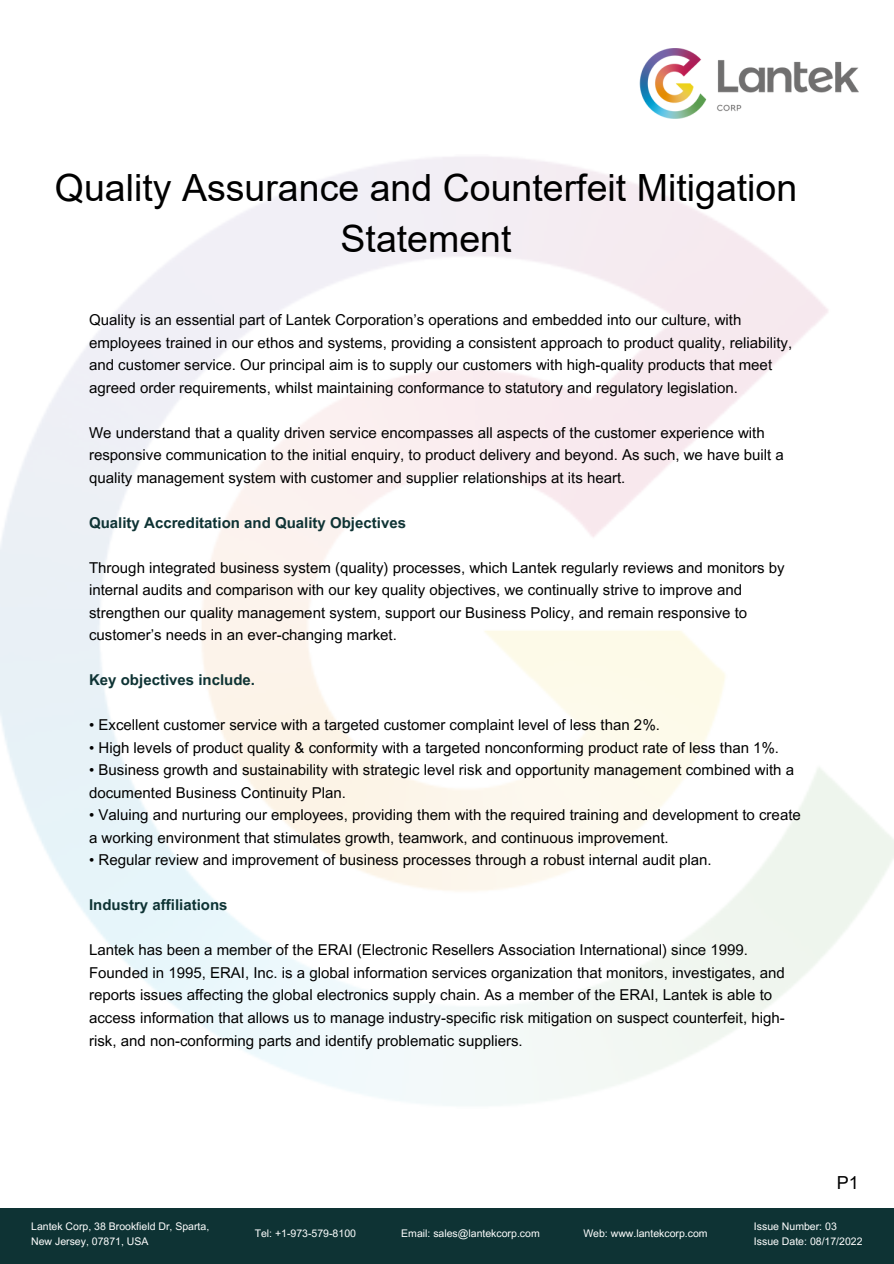
<style>
.page{position:relative;width:894px;height:1264px;background:#fff}
.page>*{position:absolute;margin:0;border:0;box-sizing:border-box;transform-origin:0 0}
.t1{font:37.5px/51.8px "Arial";color:#000;text-align:center}
.t2{font:18px "Arial";color:#000}
.t3{font:15px/22.5px "Arial MT Pro";color:#000}
.t4{font:700 15px "Arial MT Pro";color:#0e3334}
.t5{font:10.5px/14.7px "Arial MT Pro";color:#fff}
</style>
<div class="page">
<img style="left:639px;top:49px;width:219px;height:69px">
<div style="left:0;top:1207px;width:893px;height:56px;background:#0e3334"></div>
<p class="t1" style="left:55px;top:162px;width:743px">Quality Assurance and Counterfeit Mitigation<br>Statement</p>
<p class="t3" style="left:89px;top:310px;width:704px">Quality is an essential part of Lantek Corporation’s operations and embedded into our culture, with employees trained in our ethos and systems, providing a consistent approach to product quality, reliability, and customer service. Our principal aim is to supply our customers with high-quality products that meet agreed order requirements, whilst maintaining conformance to statutory and regulatory legislation.</p>
<p class="t3" style="left:89px;top:423px;width:696px">We understand that a quality driven service encompasses all aspects of the customer experience with responsive communication to the initial enquiry, to product delivery and beyond. As such, we have built a quality management system with customer and supplier relationships at its heart.</p>
<h1 class="t4" style="left:89px;top:517px;width:318px">Quality Accreditation and Quality Objectives</h1>
<h4 class="t3" style="left:89px;top:558px;width:696px">Through integrated business system (quality) processes, which Lantek regularly reviews and monitors by internal audits and comparison with our key quality objectives, we continually strive to improve and strengthen our quality management system, support our Business Policy, and remain responsive to customer’s needs in an ever-changing market.</h4>
<h4 class="t4" style="left:89px;top:674px;width:167px">Key objectives include.</h4>
<h3 class="t3" style="left:89px;top:715px;width:572px">• Excellent customer service with a targeted customer complaint level of less than 2%.</h3>
<h3 class="t3" style="left:89px;top:738px;width:691px">• High levels of product quality &amp; conformity with a targeted nonconforming product rate of less than 1%.</h3>
<h3 class="t3" style="left:89px;top:760px;width:706px">• Business growth and sustainability with strategic level risk and opportunity management combined with a documented Business Continuity Plan.</h3>
<h3 class="t3" style="left:89px;top:805px;width:713px">• Valuing and nurturing our employees, providing them with the required training and development to create a working environment that stimulates growth, teamwork, and continuous improvement.</h3>
<h3 class="t3" style="left:89px;top:850px;width:623px">• Regular review and improvement of business processes through a robust internal audit plan.</h3>
<h4 class="t4" style="left:89px;top:899px;width:140px">Industry affiliations</h4>
<h3 class="t3" style="left:89px;top:940px;width:697px">Lantek has been a member of the ERAI (Electronic Resellers Association International) since 1999.<br>Founded in 1995, ERAI, Inc. is a global information services organization that monitors, investigates, and reports issues affecting the global electronics supply chain. As a member of the ERAI, Lantek is able to access information that allows us to manage industry-specific risk mitigation on suspect counterfeit, high&shy;risk, and non-conforming parts and identify problematic suppliers.</h3>
<p class="t2" style="left:836px;top:1172px;width:23px">P1</p>
<h3 class="t5" style="left:31px;top:1220px;width:179px">Lantek Corp, 38 Brookfield Dr, Sparta,<br>New Jersey, 07871, USA</h3>
<h4 class="t5" style="left:255px;top:1226px;width:103px">Tel: +1-973-579-8100</h4>
<h2 class="t5" style="left:401px;top:1226px;width:140px">Email: sales@lantekcorp.com</h2>
<p class="t5" style="left:583px;top:1226px;width:126px">Web: www.lantekcorp.com</p>
<p class="t5" style="left:753px;top:1220px;width:84px">Issue Number: 03</p>
<p class="t5" style="left:753px;top:1234px;width:110px">Issue Date: 08/17/2022</p>
</div>
